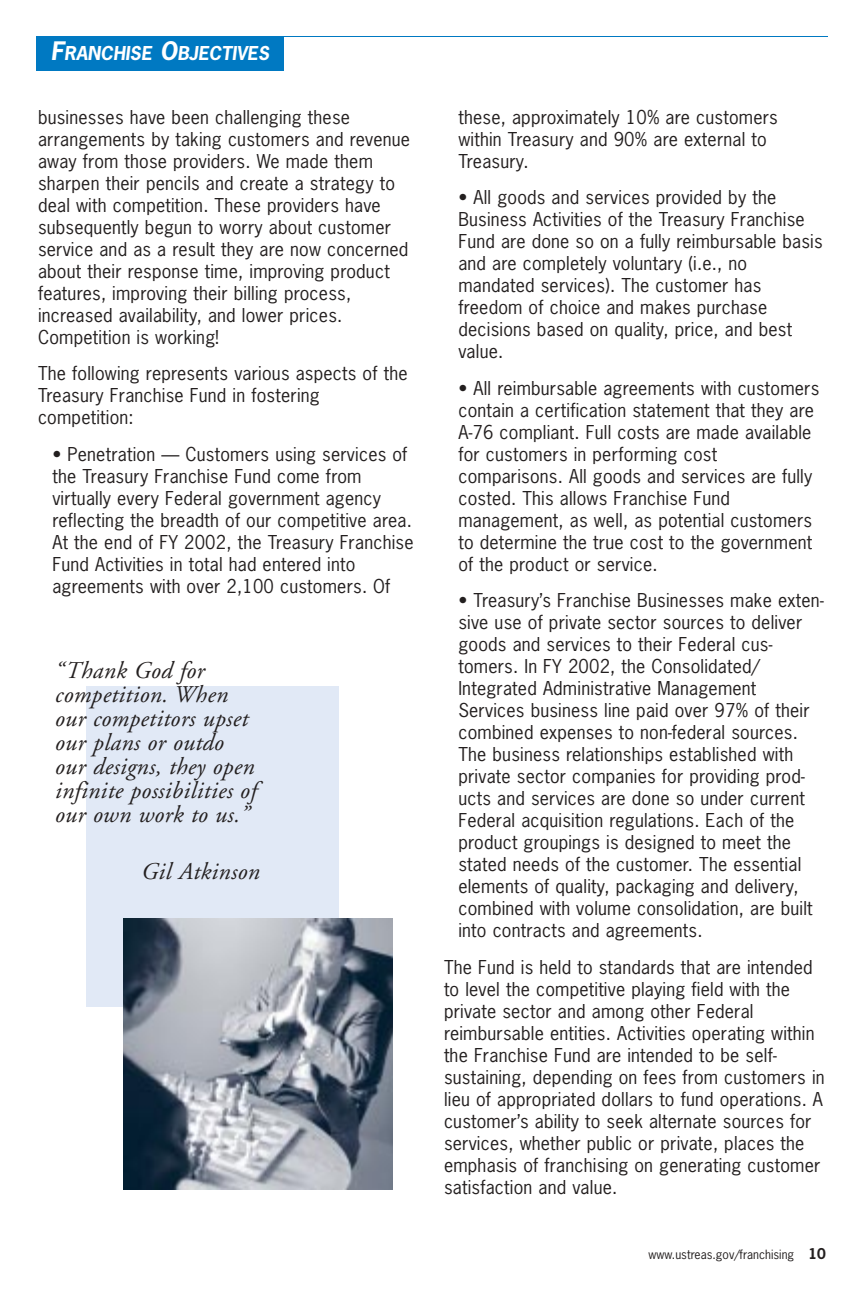
<style>
.page{position:relative;width:864px;height:1296px;background:#fff}
.page>*{position:absolute;margin:0;border:0;box-sizing:border-box;transform-origin:0 0}
.t1{font:italic 24px/24px "Adobe Garamond";letter-spacing:.015em;color:#231f1f}
.t2{font:18px/22px "News Gothic";letter-spacing:.01em;color:#231f1f}
.t3{font:italic 700 18px "News Gothic";color:#fff}
.t4{font:12px "News Gothic";color:#231f1f}
.s1{font-size:24px}
.s2{font-weight:700;font-size:14px}
</style>
<div class="page">
<div style="left:86px;top:686px;width:253px;height:321px;background:#e1e9f6"></div>
<img style="left:124px;top:918px;width:268px;height:272px">
<div style="left:36px;top:36px;width:248px;height:35px;background:#0079c2"></div>
<hr style="left:276px;top:36px;width:552px;height:1px;background:#0079c2">
<p class="t3" style="left:51px;top:46px;width:220px"><span class="s1">F</span>RANCHISE <span class="s1">O</span>BJECTIVES</p>
<p class="t2" style="left:38px;top:108px;width:374px">businesses have been challenging these arrangements by taking customers and revenue away from those providers. We made them sharpen their pencils and create a strategy to deal with competition. These providers have subsequently begun to worry about customer service and as a result they are now concerned about their response time, improving product features, improving their billing process, increased availability, and lower prices.<br>Competition is working!</p>
<p class="t2" style="left:38px;top:364px;width:371px">The following represents various aspects of the<br>Treasury Franchise Fund in fostering competition:</p>
<p class="t2" style="left:52px;top:445px;width:363px">• Penetration — Customers using services of the Treasury Franchise Fund come from virtually every Federal government agency reflecting the breadth of our competitive area.<br>At the end of FY 2002, the Treasury Franchise Fund Activities in total had entered into agreements with over 2,100 customers. Of</p>
<h1 class="t1" style="left:55px;top:661px;width:203px">“Thank God for competition. When our competitors upset our plans or outdo our designs, they open infinite possibilities of our own work to us.”</h1>
<h1 class="t1" style="left:142px;top:862px;width:120px">Gil Atkinson</h1>
<p class="t2" style="left:458px;top:108px;width:321px">these, approximately 10% are customers within Treasury and 90% are external to<br>Treasury.</p>
<p class="t2" style="left:458px;top:188px;width:366px">• All goods and services provided by the Business Activities of the Treasury Franchise Fund are done so on a fully reimbursable basis and are completely voluntary (i.e., no mandated services). The customer has freedom of choice and makes purchase decisions based on quality, price, and best value.</p>
<p class="t2" style="left:458px;top:379px;width:363px">• All reimbursable agreements with customers contain a certification statement that they are A-76 compliant. Full costs are made available for customers in performing cost comparisons. All goods and services are fully costed. This allows Franchise Fund management, as well, as potential customers to determine the true cost to the government of the product or service.</p>
<p class="t2" style="left:458px;top:591px;width:367px">• Treasury’s Franchise Businesses make exten&shy;sive use of private sector sources to deliver goods and services to their Federal cus&shy;tomers. In FY 2002, the Consolidated/ Integrated Administrative Management Services business line paid over 97% of their combined expenses to non-federal sources.<br>The business relationships established with private sector companies for providing prod&shy;ucts and services are done so under current Federal acquisition regulations. Each of the product groupings is designed to meet the stated needs of the customer. The essential elements of quality, packaging and delivery, combined with volume consolidation, are built into contracts and agreements.</p>
<p class="t2" style="left:444px;top:957px;width:382px">The Fund is held to standards that are intended to level the competitive playing field with the private sector and among other Federal reimbursable entities. Activities operating within the Franchise Fund are intended to be self&shy;sustaining, depending on fees from customers in lieu of appropriated dollars to fund operations. A customer’s ability to seek alternate sources for services, whether public or private, places the emphasis of franchising on generating customer satisfaction and value.</p>
<p class="t4" style="left:648px;top:1250px;width:179px">www.ustreas.gov/franchising <span class="s2">10</span></p>
</div>
